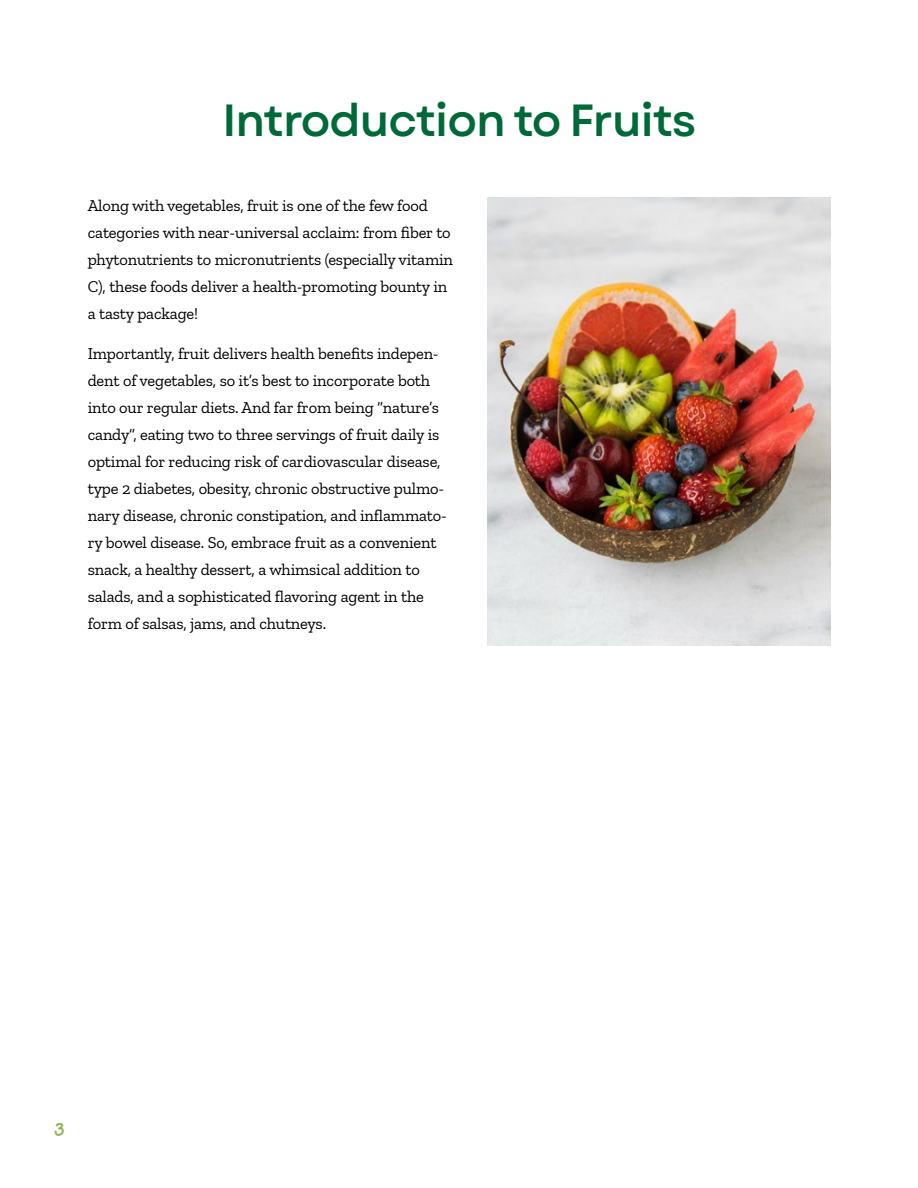
<style>
.page{position:relative;width:918px;height:1188px;background:#fff}
.page>*{position:absolute;margin:0;border:0;box-sizing:border-box;transform-origin:0 0}
.t1{font:45px "Garet Variable";letter-spacing:-.02em;color:#006938}
.t2{font:18px "Hello Lori";color:#8ab147}
.t3{font:16.5px/27px "Zilla Slab";letter-spacing:-.01em;color:#000}
</style>
<div class="page">
<img style="left:487px;top:198px;width:343px;height:447px">
<h1 class="t1" style="left:222px;top:92px;width:476px">Introduction to Fruits</h1>
<p class="t3" style="left:88px;top:192px;width:367px">Along with vegetables, fruit is one of the few food categories with near-universal acclaim: from fiber to phytonutrients to micronutrients (especially vitamin C), these foods deliver a health-promoting bounty in a tasty package!</p>
<p class="t3" style="left:88px;top:340px;width:361px">Importantly, fruit delivers health benefits indepen&shy;dent of vegetables, so it’s best to incorporate both into our regular diets. And far from being “nature’s candy”, eating two to three servings of fruit daily is optimal for reducing risk of cardiovascular disease, type 2 diabetes, obesity, chronic obstructive pulmo&shy;nary disease, chronic constipation, and inflammato&shy;ry bowel disease. So, embrace fruit as a convenient snack, a healthy dessert, a whimsical addition to salads, and a sophisticated flavoring agent in the form of salsas, jams, and chutneys.</p>
<p class="t2" style="left:55px;top:1118px;width:11px">3</p>
</div>
